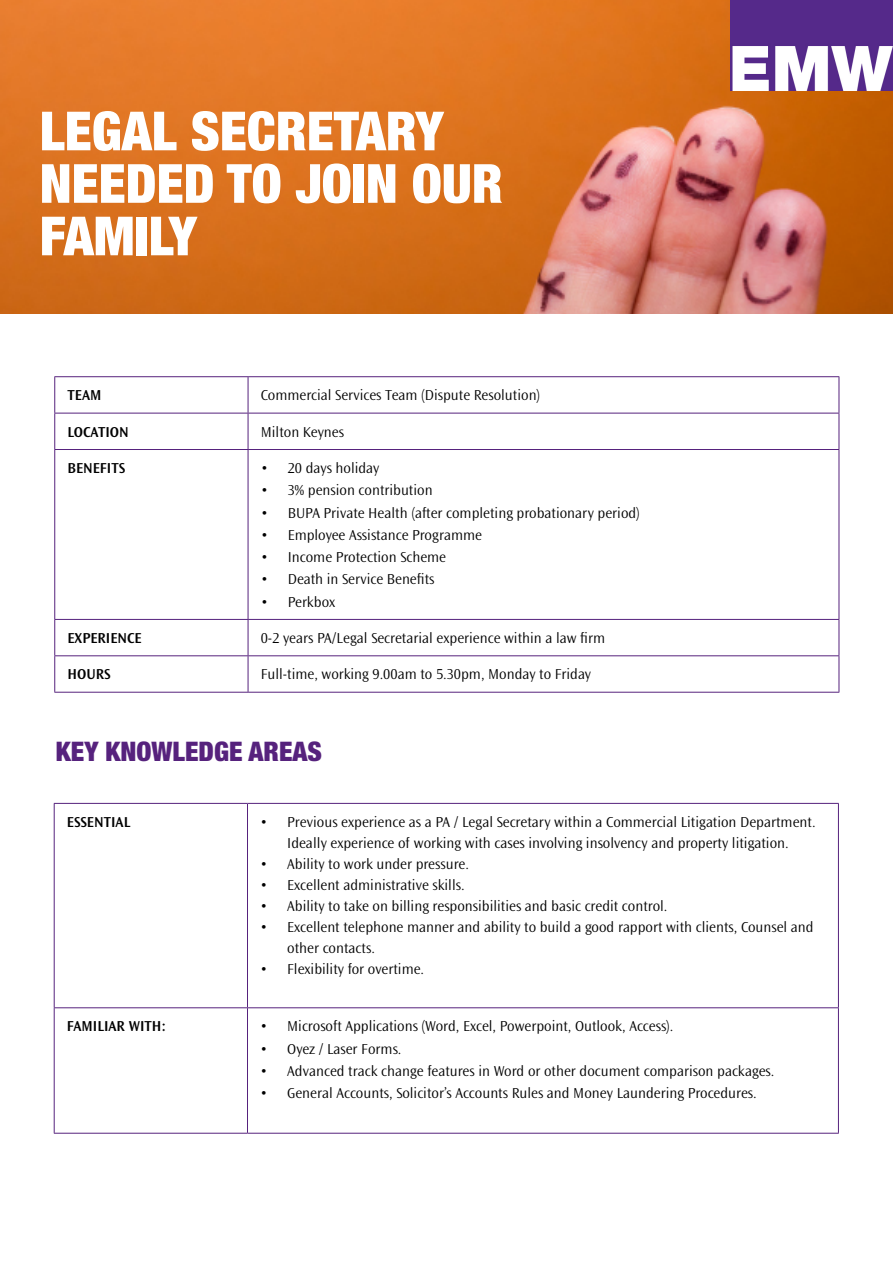
<style>
.page{position:relative;width:893px;height:1263px;background:#fff}
.page>*{position:absolute;margin:0;border:0;box-sizing:border-box;transform-origin:0 0}
.t1{font:900 condensed 54px/52.5px "Helvetica Neue";color:#fff}
.t2{font:900 condensed 27px "Helvetica Neue";color:#56227d}
.t3{font:300 15px/21px "Ocean Sans Std";color:#000;text-align:center}
.t4{font:600 15px "Ocean Sans Std";color:#000}
</style>
<div class="page">
<img style="left:0;top:0;width:893px;height:314px">
<hr style="left:54px;top:376px;width:194px;height:1px;background:#56227d">
<hr style="left:54px;top:377px;width:1px;height:36px;background:#56227d">
<hr style="left:248px;top:376px;width:591px;height:1px;background:#56227d">
<hr style="left:248px;top:377px;width:1px;height:36px;background:#56227d">
<hr style="left:839px;top:377px;width:1px;height:36px;background:#56227d">
<hr style="left:54px;top:413px;width:194px;height:1px;background:#56227d">
<hr style="left:54px;top:413px;width:1px;height:36px;background:#56227d">
<hr style="left:248px;top:413px;width:591px;height:1px;background:#56227d">
<hr style="left:248px;top:413px;width:1px;height:36px;background:#56227d">
<hr style="left:839px;top:413px;width:1px;height:36px;background:#56227d">
<hr style="left:54px;top:450px;width:1px;height:169px;background:#56227d">
<hr style="left:54px;top:620px;width:1px;height:35px;background:#56227d">
<hr style="left:54px;top:449px;width:194px;height:1px;background:#56227d">
<hr style="left:248px;top:449px;width:591px;height:1px;background:#56227d">
<hr style="left:248px;top:450px;width:1px;height:169px;background:#56227d">
<hr style="left:248px;top:620px;width:1px;height:35px;background:#56227d">
<hr style="left:839px;top:450px;width:1px;height:169px;background:#56227d">
<hr style="left:839px;top:620px;width:1px;height:35px;background:#56227d">
<hr style="left:54px;top:656px;width:1px;height:36px;background:#56227d">
<hr style="left:54px;top:619px;width:194px;height:1px;background:#56227d">
<hr style="left:54px;top:655px;width:194px;height:1px;background:#56227d">
<hr style="left:54px;top:692px;width:194px;height:1px;background:#56227d">
<hr style="left:248px;top:619px;width:591px;height:1px;background:#56227d">
<hr style="left:248px;top:655px;width:591px;height:1px;background:#56227d">
<hr style="left:248px;top:692px;width:591px;height:1px;background:#56227d">
<hr style="left:248px;top:656px;width:1px;height:36px;background:#56227d">
<hr style="left:839px;top:656px;width:1px;height:36px;background:#56227d">
<img style="left:731px;top:0;width:162px;height:90px">
<hr style="left:54px;top:803px;width:193px;height:1px;background:#56227d">
<hr style="left:54px;top:804px;width:1px;height:203px;background:#56227d">
<hr style="left:247px;top:803px;width:592px;height:1px;background:#56227d">
<hr style="left:247px;top:804px;width:1px;height:203px;background:#56227d">
<hr style="left:838px;top:804px;width:1px;height:203px;background:#56227d">
<hr style="left:54px;top:1008px;width:1px;height:125px;background:#56227d">
<hr style="left:54px;top:1007px;width:193px;height:1px;background:#56227d">
<hr style="left:247px;top:1007px;width:592px;height:1px;background:#56227d">
<hr style="left:247px;top:1008px;width:1px;height:125px;background:#56227d">
<hr style="left:838px;top:1008px;width:1px;height:125px;background:#56227d">
<hr style="left:54px;top:1133px;width:193px;height:1px;background:#56227d">
<hr style="left:247px;top:1133px;width:592px;height:1px;background:#56227d">
<h1 class="t1" style="left:40px;top:102px;width:465px">LEGAL SECRETARY<br>NEEDED TO JOIN OUR<br>FAMILY</h1>
<p class="t4" style="left:68px;top:387px;width:35px">TEAM</p>
<p class="t3" style="left:261px;top:385px;width:281px">Commercial Services Team (Dispute Resolution)</p>
<p class="t4" style="left:68px;top:423px;width:63px">LOCATION</p>
<p class="t3" style="left:261px;top:421px;width:85px">Milton Keynes</p>
<p class="t4" style="left:68px;top:460px;width:59px">BENEFITS</p>
<p class="t3" style="left:261px;top:458px;width:120px">• 20 days holiday</p>
<p class="t3" style="left:261px;top:480px;width:173px">• 3% pension contribution</p>
<p class="t3" style="left:261px;top:502px;width:381px">• BUPA Private Health (after completing probationary period)</p>
<p class="t3" style="left:261px;top:525px;width:223px">• Employee Assistance Programme</p>
<p class="t3" style="left:261px;top:547px;width:187px">• Income Protection Scheme</p>
<p class="t3" style="left:261px;top:569px;width:175px">• Death in Service Benefits</p>
<p class="t3" style="left:261px;top:591px;width:76px">• Perkbox</p>
<p class="t4" style="left:68px;top:630px;width:76px">EXPERIENCE</p>
<p class="t3" style="left:261px;top:628px;width:346px">0-2 years PA/Legal Secretarial experience within a law firm</p>
<p class="t4" style="left:68px;top:666px;width:45px">HOURS</p>
<p class="t3" style="left:261px;top:664px;width:332px">Full-time, working 9.00am to 5.30pm, Monday to Friday</p>
<h2 class="t2" style="left:56px;top:729px;width:268px">KEY KNOWLEDGE AREAS</h2>
<p class="t4" style="left:67px;top:814px;width:65px">ESSENTIAL</p>
<p class="t3" style="left:260px;top:812px;width:557px">• Previous experience as a PA / Legal Secretary within a Commercial Litigation Department.<br>Ideally experience of working with cases involving insolvency and property litigation.</p>
<p class="t3" style="left:260px;top:854px;width:210px">• Ability to work under pressure.</p>
<p class="t3" style="left:260px;top:875px;width:206px">• Excellent administrative skills.</p>
<p class="t3" style="left:260px;top:896px;width:409px">• Ability to take on billing responsibilities and basic credit control.</p>
<p class="t3" style="left:287px;top:917px;width:528px;text-align:left;text-indent:-27px">• Excellent telephone manner and ability to build a good rapport with clients, Counsel and other contacts.</p>
<p class="t3" style="left:260px;top:959px;width:165px">• Flexibility for overtime.</p>
<p class="t4" style="left:67px;top:1018px;width:101px">FAMILIAR WITH:</p>
<p class="t3" style="left:260px;top:1016px;width:415px">• Microsoft Applications (Word, Excel, Powerpoint, Outlook, Access).</p>
<p class="t3" style="left:260px;top:1038px;width:143px">• Oyez / Laser Forms.</p>
<p class="t3" style="left:260px;top:1061px;width:516px">• Advanced track change features in Word or other document comparison packages.</p>
<p class="t3" style="left:260px;top:1083px;width:498px">• General Accounts, Solicitor’s Accounts Rules and Money Laundering Procedures.</p>
</div>
